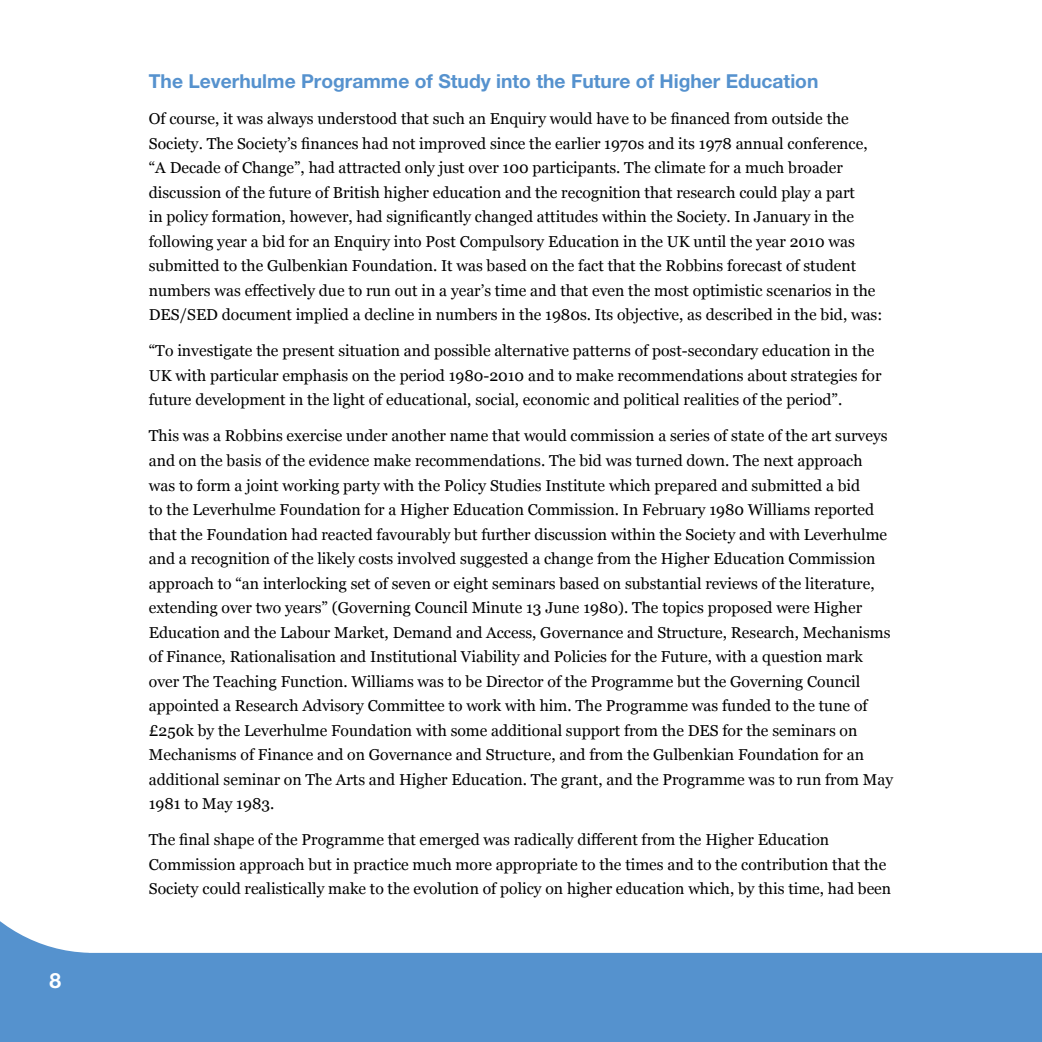
<style>
.page{position:relative;width:1042px;height:1042px;background:#fff}
.page>*{position:absolute;margin:0;border:0;box-sizing:border-box;transform-origin:0 0}
.t1{font:700 21px "Helvetica Neue LT Std";color:#fff}
.t2{font:700 19.25px "Helvetica Neue";color:#5692ce}
.t3{font:15.75px/24.5px "Georgia";color:#000}
</style>
<div class="page">
<svg style="left:0;top:921px;width:1042px;height:121px;fill:#5592ce"></svg>
<div style="left:0;top:1003px;width:24px;height:39px;background:#5592ce"></div>
<h1 class="t1" style="left:50px;top:967px;width:13px">8</h1>
<p class="t2" style="left:149px;top:69px;width:671px">The Leverhulme Programme of Study into the Future of Higher Education</p>
<p class="t3" style="left:149px;top:106px;width:735px">Of course, it was always understood that such an Enquiry would have to be financed from outside the Society. The Society’s finances had not improved since the earlier 1970s and its 1978 annual conference, “A Decade of Change”, had attracted only just over 100 participants. The climate for a much broader discussion of the future of British higher education and the recognition that research could play a part<br>in policy formation, however, had significantly changed attitudes within the Society. In January in the following year a bid for an Enquiry into Post Compulsory Education in the UK until the year 2010 was submitted to the Gulbenkian Foundation. It was based on the fact that the Robbins forecast of student numbers was effectively due to run out in a year’s time and that even the most optimistic scenarios in the DES/SED document implied a decline in numbers in the 1980s. Its objective, as described in the bid, was:</p>
<p class="t3" style="left:149px;top:338px;width:734px">“To investigate the present situation and possible alternative patterns of post-secondary education in the<br>UK with particular emphasis on the period 1980-2010 and to make recommendations about strategies for future development in the light of educational, social, economic and political realities of the period”.</p>
<p class="t3" style="left:149px;top:423px;width:746px">This was a Robbins exercise under another name that would commission a series of state of the art surveys and on the basis of the evidence make recommendations. The bid was turned down. The next approach<br>was to form a joint working party with the Policy Studies Institute which prepared and submitted a bid<br>to the Leverhulme Foundation for a Higher Education Commission. In February 1980 Williams reported that the Foundation had reacted favourably but further discussion within the Society and with Leverhulme and a recognition of the likely costs involved suggested a change from the Higher Education Commission approach to “an interlocking set of seven or eight seminars based on substantial reviews of the literature, extending over two years” (Governing Council Minute 13 June 1980). The topics proposed were Higher Education and the Labour Market, Demand and Access, Governance and Structure, Research, Mechanisms of Finance, Rationalisation and Institutional Viability and Policies for the Future, with a question mark over The Teaching Function. Williams was to be Director of the Programme but the Governing Council appointed a Research Advisory Committee to work with him. The Programme was funded to the tune of £250k by the Leverhulme Foundation with some additional support from the DES for the seminars on Mechanisms of Finance and on Governance and Structure, and from the Gulbenkian Foundation for an additional seminar on The Arts and Higher Education. The grant, and the Programme was to run from May 1981 to May 1983.</p>
<p class="t3" style="left:149px;top:827px;width:744px">The final shape of the Programme that emerged was radically different from the Higher Education<br>Commission approach but in practice much more appropriate to the times and to the contribution that the<br>Society could realistically make to the evolution of policy on higher education which, by this time, had been</p>
</div>
